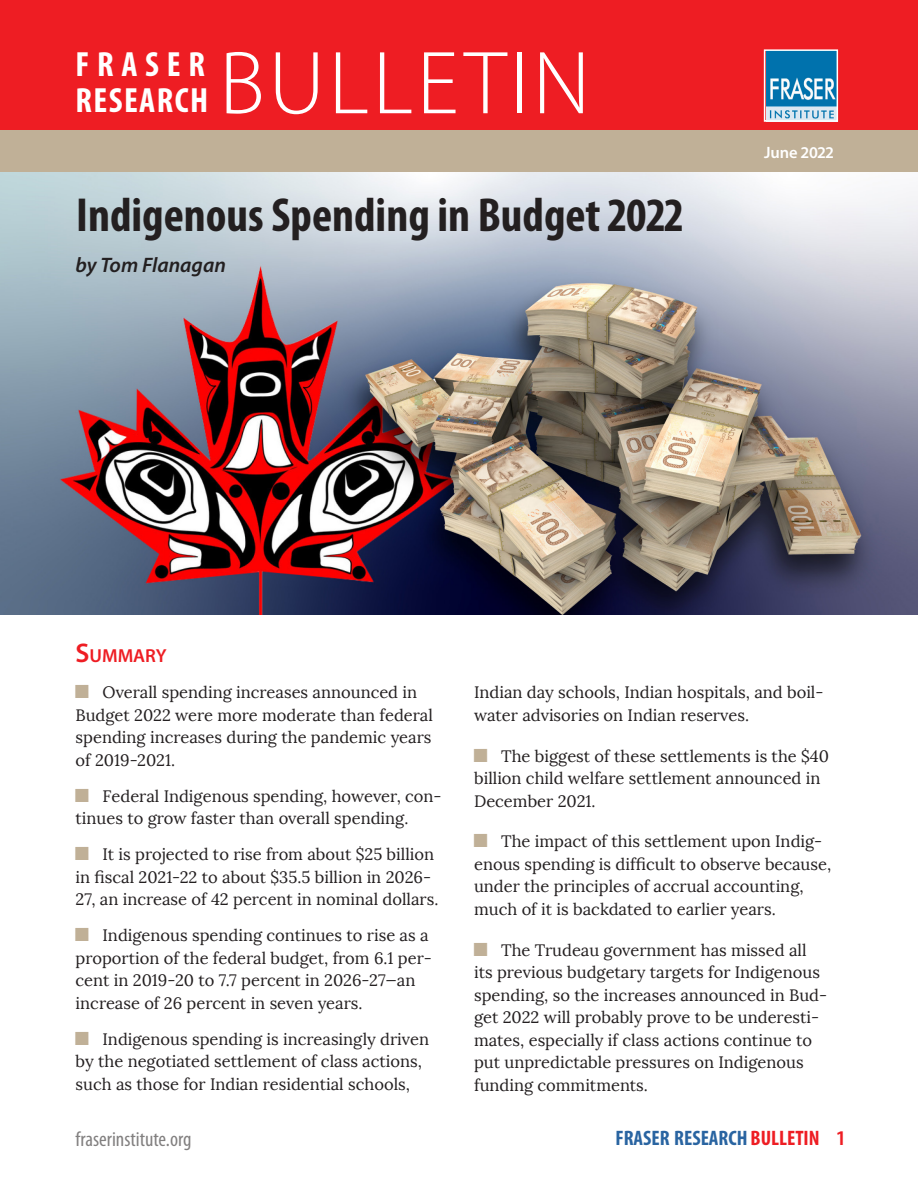
<style>
.page{position:relative;width:918px;height:1188px;background:#fff}
.page>*{position:absolute;margin:0;border:0;box-sizing:border-box;transform-origin:0 0}
.t1{font:300 90.3px "Myriad Pro";letter-spacing:.04em;color:#fff}
.Head_1{font:700 condensed 48px "Myriad Pro";color:#231f20}
.t2{font:700 condensed 35.1px/36px "Myriad Pro";letter-spacing:.04em;color:#fff}
.t3{font:700 condensed 21px "Myriad Pro";color:#2964a1}
.t4{font:condensed 21px "Myriad Pro";color:#828080}
.author_byline{font:italic 600 21px "Myriad Pro";color:#231f20}
.Head_2{font:600 18.9px "Myriad Pro";color:#ee1d23}
.t5{font:16.5px/22.5px "Lora";color:#231f20}
.t6{font:600 16.5px "Myriad Pro";color:#fff}
.s1{font-size:27px}
.s2{color:#ee1d23}
.s3{font-weight:600;font-stretch:normal;color:#ee1d23}
</style>
<div class="page">
<img style="left:0;top:172px;width:918px;height:442px">
<div style="left:0;top:0;width:918px;height:130px;background:#ee1d23"></div>
<div style="left:0;top:130px;width:918px;height:42px;background:#c0b097"></div>
<img style="left:767px;top:52px;width:68px;height:67px">
<div style="left:764px;top:49px;width:74px;height:73px;border:2px solid #fff"></div>
<p class="t2" style="left:76px;top:45px;width:134px">FRASER<br>RESEARCH</p>
<p class="t1" style="left:219px;top:34px;width:373px">BULLETIN</p>
<p class="Head_1" style="left:76px;top:185px;width:608px">Indigenous Spending in Budget 2022</p>
<p class="author_byline" style="left:75px;top:251px;width:152px">by Tom Flanagan</p>
<p class="t6" style="left:764px;top:142px;width:71px">June 2022</p>
<p class="Head_2" style="left:75px;top:644px;width:93px"><span class="s1">S</span>UMMARY</p>
<p class="t5" style="left:76px;top:681px;width:359px;text-indent:27px">Overall spending increases announced in Budget 2022 were more moderate than federal spending increases during the pandemic years of 2019-2021.</p>
<p class="t5" style="left:76px;top:785px;width:368px;text-indent:27px">Federal Indigenous spending, however, con&shy;tinues to grow faster than overall spending.</p>
<p class="t5" style="left:76px;top:843px;width:364px;text-indent:27px">It is projected to rise from about $25 billion in fiscal 2021-22 to about $35.5 billion in 2026-<br>27, an increase of 42 percent in nominal dollars.</p>
<p class="t5" style="left:76px;top:924px;width:358px;text-indent:27px">Indigenous spending continues to rise as a proportion of the federal budget, from 6.1 per&shy;cent in 2019-20 to 7.7 percent in 2026-27—an increase of 26 percent in seven years.</p>
<p class="t5" style="left:76px;top:1028px;width:355px;text-indent:27px">Indigenous spending is increasingly driven by the negotiated settlement of class actions, such as those for Indian residential schools,</p>
<p class="t5" style="left:474px;top:681px;width:351px">Indian day schools, Indian hospitals, and boil&shy;water advisories on Indian reserves.</p>
<p class="t5" style="left:474px;top:745px;width:357px;text-indent:27px">The biggest of these settlements is the $40 billion child welfare settlement announced in<br>December 2021.</p>
<p class="t5" style="left:474px;top:831px;width:359px;text-indent:27px">The impact of this settlement upon Indig&shy;enous spending is difficult to observe because, under the principles of accrual accounting, much of it is backdated to earlier years.</p>
<p class="t5" style="left:474px;top:939px;width:355px;text-indent:27px">The Trudeau government has missed all its previous budgetary targets for Indigenous spending, so the increases announced in Bud&shy;get 2022 will probably prove to be underesti&shy;mates, especially if class actions continue to put unpredictable pressures on Indigenous funding commitments.</p>
<p class="t4" style="left:76px;top:1127px;width:117px">fraserinstitute.org</p>
<p class="t3" style="left:616px;top:1125px;width:231px">FRASER RESEARCH <span class="s2">BULLETIN</span> <span class="s3">1</span></p>
</div>
